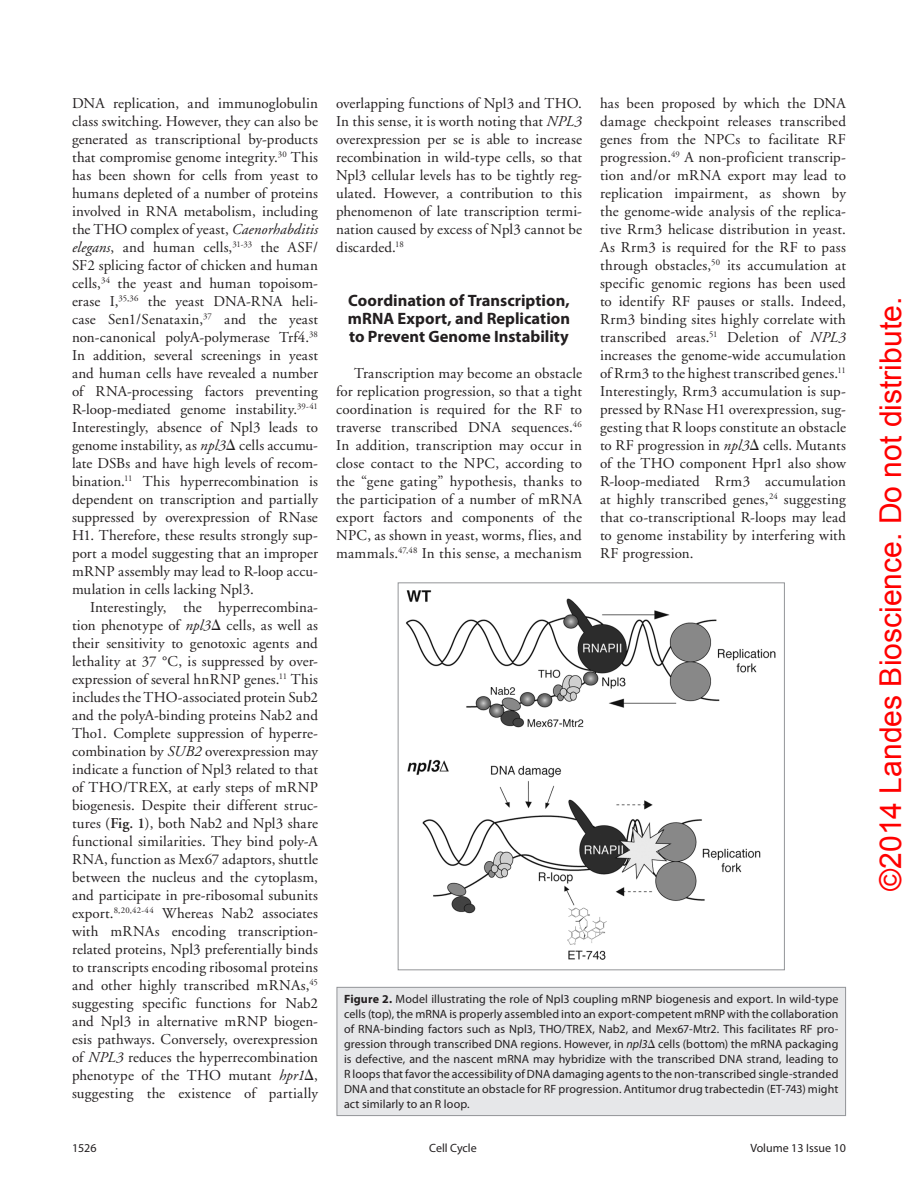
<style>
.page{position:relative;width:918px;height:1188px;background:#fff}
.page>*{position:absolute;margin:0;border:0;box-sizing:border-box;transform-origin:0 0}
.t1{font:30.15px "Arial";color:#f00}
.t2{font:700 16.5px/18px "Myriad Pro";color:#231f20;text-align:justify}
.t3{font:15px/18px "Adobe Garamond";letter-spacing:.01em;color:#231f20;text-align:justify}
.t4{font:12px/15px "Myriad Pro";letter-spacing:.005em;color:#231f20;text-align:justify}
.s1{font-style:italic}
.s2{font-family:"Universal Std Greekw Math Pi"}
.s3{font-weight:600}
.s4{font-weight:700}
</style>
<div class="page">
<img style="left:406px;top:590px;width:370px;height:370px">
<div style="left:398px;top:582px;width:387px;height:388px;border:1px solid #939598"></div>
<div style="left:337px;top:987px;width:509px;height:129px;background:#e6e7e9"></div>
<div style="left:337px;top:987px;width:509px;height:129px;border:1px solid #939598"></div>
<p class="t3" style="left:72px;top:95px;width:248px">DNA replication, and immunoglobulin class switching. However, they can also be generated as transcriptional by-products that compromise genome integrity.<sup>30</sup> This has been shown for cells from yeast to humans depleted of a number of proteins involved in RNA metabolism, including the THO complex of yeast, <span class="s1">Caenorhabditis elegans</span>, and human cells,<sup>31‑33</sup> the ASF/ SF2 splicing factor of chicken and human cells,<sup>34</sup> the yeast and human topoisom&shy;erase I,<sup>35,36</sup> the yeast DNA-RNA heli&shy;case Sen1/Senataxin,<sup>37</sup> and the yeast non-canonical polyA-polymerase Trf4.<sup>38<br></sup>In addition, several screenings in yeast and human cells have revealed a number of RNA-processing factors preventing R-loop-mediated genome instability.<sup>39-41<br></sup>Interestingly, absence of Npl3 leads to genome instability, as <span class="s1">npl3</span><span class="s2">Δ</span> cells accumu&shy;late DSBs and have high levels of recom&shy;bination.<sup>11</sup> This hyperrecombination is dependent on transcription and partially suppressed by overexpression of RNase H1. Therefore, these results strongly sup&shy;port a model suggesting that an improper mRNP assembly may lead to R-loop accu&shy;mulation in cells lacking Npl3.</p>
<p class="t3" style="left:72px;top:599px;width:248px;text-indent:18px">Interestingly, the hyperrecombina&shy;tion phenotype of <span class="s1">npl3</span><span class="s2">Δ</span> cells, as well as their sensitivity to genotoxic agents and lethality at 37 °C, is suppressed by over&shy;expression of several hnRNP genes.<sup>11</sup> This includes the THO-associated protein Sub2 and the polyA-binding proteins Nab2 and Tho1. Complete suppression of hyperre&shy;combination by <span class="s1">SUB2</span> overexpression may indicate a function of Npl3 related to that of THO/TREX, at early steps of mRNP biogenesis. Despite their different struc&shy;tures (<span class="s3">Fig. 1</span>), both Nab2 and Npl3 share functional similarities. They bind poly-A RNA, function as Mex67 adaptors, shuttle between the nucleus and the cytoplasm, and participate in pre-ribosomal subunits export.<sup>8,20,42-44</sup> Whereas Nab2 associates with mRNAs encoding transcription&shy;related proteins, Npl3 preferentially binds to transcripts encoding ribosomal proteins and other highly transcribed mRNAs,<sup>45 </sup>suggesting specific functions for Nab2 and Npl3 in alternative mRNP biogen&shy;esis pathways. Conversely, overexpression of <span class="s1">NPL3</span> reduces the hyperrecombination phenotype of the THO mutant <span class="s1">hpr1</span><span class="s2">Δ</span>, suggesting the existence of partially</p>
<p class="t3" style="left:336px;top:95px;width:247px">overlapping functions of Npl3 and THO.<br>In this sense, it is worth noting that <span class="s1">NPL3 </span>overexpression per se is able to increase recombination in wild-type cells, so that Npl3 cellular levels has to be tightly reg&shy;ulated. However, a contribution to this phenomenon of late transcription termi&shy;nation caused by excess of Npl3 cannot be discarded.<sup>18</sup></p>
<p class="t2" style="left:348px;top:291px;width:224px">Coordination of Transcription, mRNA Export, and Replication to Prevent Genome Instability</p>
<p class="t3" style="left:336px;top:365px;width:248px;text-indent:18px">Transcription may become an obstacle for replication progression, so that a tight coordination is required for the RF to traverse transcribed DNA sequences.<sup>46<br></sup>In addition, transcription may occur in close contact to the NPC, according to the “gene gating” hypothesis, thanks to the participation of a number of mRNA export factors and components of the NPC, as shown in yeast, worms, flies, and mammals.<sup>47,48</sup> In this sense, a mechanism</p>
<p class="t3" style="left:600px;top:95px;width:248px">has been proposed by which the DNA damage checkpoint releases transcribed genes from the NPCs to facilitate RF progression.<sup>49</sup> A non-proficient transcrip&shy;tion and/or mRNA export may lead to replication impairment, as shown by the genome-wide analysis of the replica&shy;tive Rrm3 helicase distribution in yeast.<br>As Rrm3 is required for the RF to pass through obstacles,<sup>50</sup> its accumulation at specific genomic regions has been used to identify RF pauses or stalls. Indeed, Rrm3 binding sites highly correlate with transcribed areas.<sup>51</sup> Deletion of <span class="s1">NPL3 </span>increases the genome-wide accumulation of Rrm3 to the highest transcribed genes.<sup>11<br></sup>Interestingly, Rrm3 accumulation is sup&shy;pressed by RNase H1 overexpression, sug&shy;gesting that R loops constitute an obstacle to RF progression in <span class="s1">npl3</span><span class="s2">Δ</span> cells. Mutants of the THO component Hpr1 also show R-loop-mediated Rrm3 accumulation at highly transcribed genes,<sup>24</sup> suggesting that co-transcriptional R-loops may lead to genome instability by interfering with RF progression.</p>
<p class="t4" style="left:344px;top:992px;width:496px"><span class="s4">Figure 2.</span> Model illustrating the role of Npl3 coupling mRNP biogenesis and export. In wild-type cells (top), the mRNA is properly assembled into an export-competent mRNP with the collaboration of RNA-binding factors such as Npl3, THO/TR EX, Nab2, and Mex67-Mtr2. This facilitates RF pro&shy;gression through transcribed DNA regions. However, in <span class="s1">npl3</span><span class="s2">Δ</span> cells (bottom) the mRNA packaging is defective, and the nascent mRNA may hybridize with the transcribed DNA strand, leading to R loops that favor the accessibility of DNA damaging agents to the non-transcribed single-stranded DNA and that constitute an obstacle for RF progression. Antitumor drug trabectedin (ET-743) might act similarly to an R loop.</p>
<p class="t4" style="left:72px;top:1140px;width:26px">1526</p>
<p class="t4" style="left:429px;top:1140px;width:49px">Cell Cycle</p>
<p class="t4" style="left:750px;top:1140px;width:97px">Volume 13 Issue 10</p>
<h1 class="t1" style="left:871px;top:891px;width:595px;rotate:-90deg">©2014 Landes Bioscience. Do not distribute.</h1>
</div>
